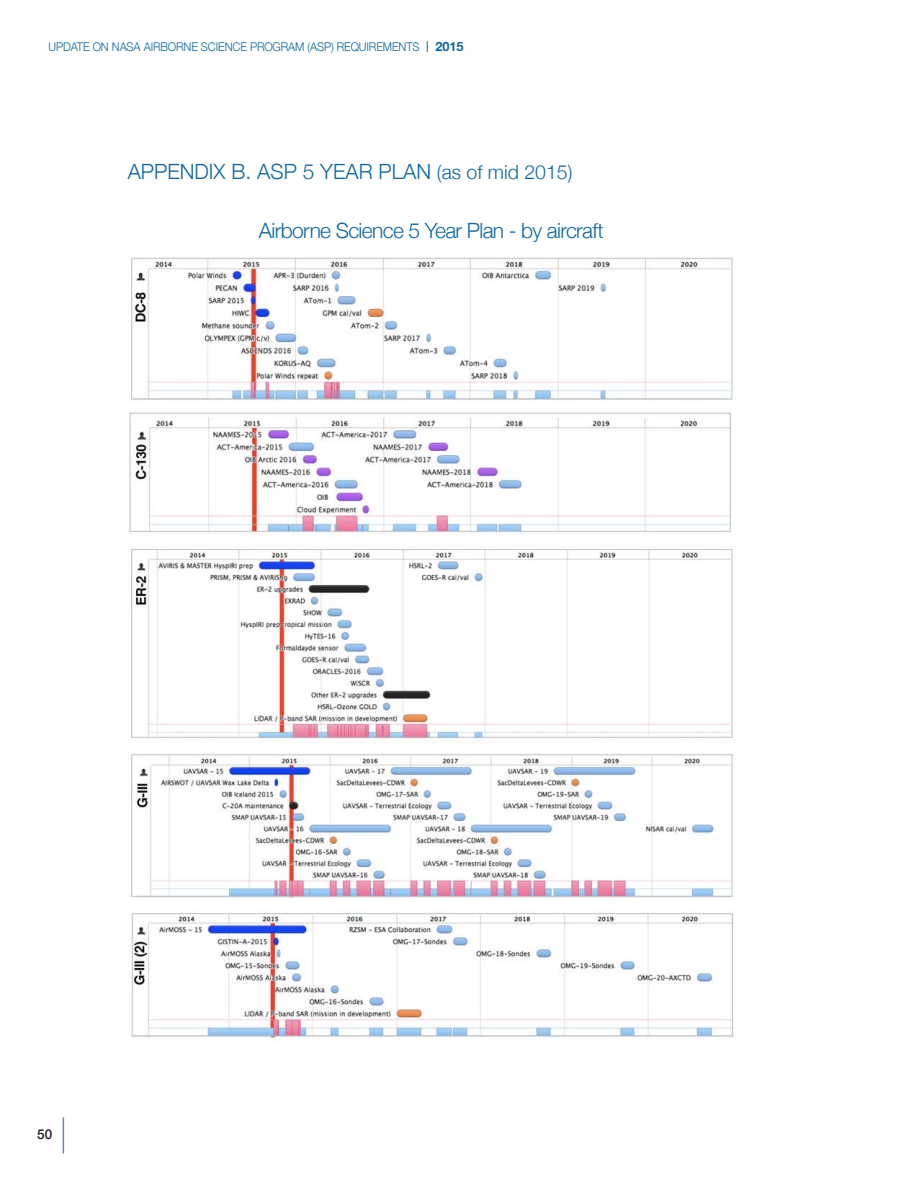
<style>
.page{position:relative;width:918px;height:1188px;background:#fff}
.page>*{position:absolute;margin:0;border:0;box-sizing:border-box;transform-origin:0 0}
.t1{font:300 21px "Helvetica Neue";color:#0c67a2}
.t2{font:300 21px "Helvetica Neue";letter-spacing:-.03em;color:#0c67a2}
.t3{font:500 13.5px "Helvetica Neue";color:#231f20}
.t4{font:300 12px "Helvetica Neue";letter-spacing:-.01em;color:#0c67a2;scale:.94 1}
.s1{font-size:15px}
.s2{font-weight:700;font-size:12.75px}
.s3{font-size:19.5px}
</style>
<div class="page">
<hr style="left:63px;top:1117px;width:1px;height:36px;background:#6486ad">
<img style="left:129px;top:257px;width:605px;height:781px">
<p class="t4" style="left:49px;top:37px;width:443px">UPDATE ON NASA AIRBORNE SCIENCE PROGRAM (ASP) REQUIREMENTS <span class="s1">I</span> <span class="s2">2015</span></p>
<h1 class="t1" style="left:128px;top:155px;width:446px">APPENDIX B. ASP 5 YEAR PLAN <span class="s3">(as of mid 2015)</span></h1>
<h1 class="t2" style="left:259px;top:214px;width:346px">Airborne Science 5 Year Plan - by aircraft</h1>
<p class="t3" style="left:37px;top:1123px;width:17px">50</p>
</div>
